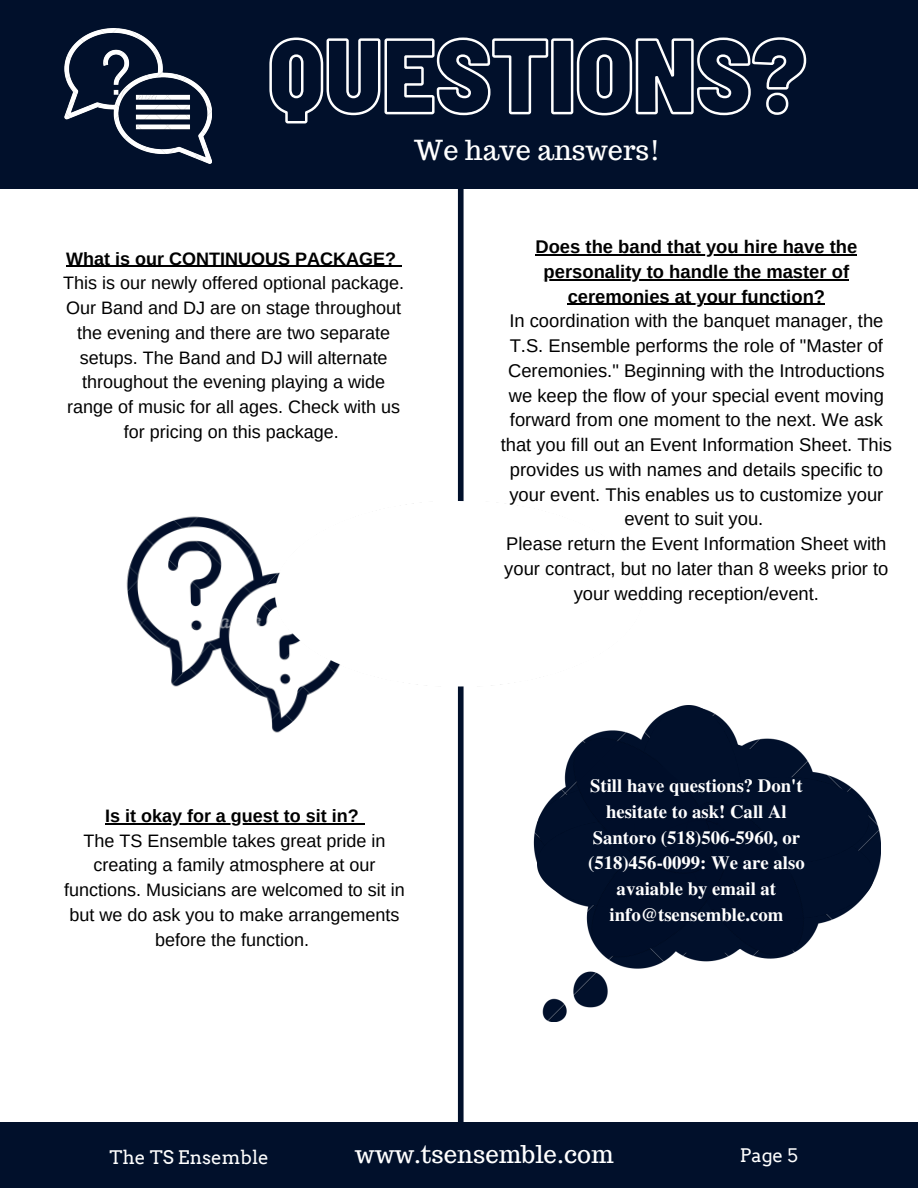
<style>
.page{position:relative;width:918px;height:1188px;background:#fff}
.page>*{position:absolute;margin:0;border:0;box-sizing:border-box;transform-origin:0 0}
.t1{font:27px "Trocchi";color:#fff}
.t2{font:24px "Trocchi";color:#fff}
.t3{font:700 18.75px/25.7px "Te X Gyre Termes";color:#fff;text-align:center}
.t4{font:18.75px "Arvo";color:#fff}
.t5{font:18.45px/24.8px "Arimo";color:#000;text-align:center}
.t6{font:700 18.45px/24.8px "Arimo";color:#000;text-align:center}
.t7{font:18px/24.8px "Arimo";color:#000;text-align:center}
.t8{font:700 18px "Arimo";color:#000}
</style>
<div class="page">
<div style="left:0;top:0;width:918px;height:188px;background:#01102b"></div>
<div style="left:0;top:1123px;width:918px;height:65px;background:#01102b"></div>
<img style="left:64px;top:29px;width:147px;height:135px">
<svg style="left:269px;top:37px;width:538px;height:87px"></svg>
<div style="left:458px;top:154px;width:6px;height:1000px;background:#01102b"></div>
<img style="left:126px;top:516px;width:197px;height:217px">
<img style="left:533px;top:738px;width:348px;height:284px">
<img style="left:826px;top:832px;width:47px;height:87px">
<img style="left:275px;top:502px;width:237px;height:184px">
<img style="left:743px;top:777px;width:126px;height:87px">
<hr style="left:66px;top:266px;width:330px;height:1px;background:#000">
<hr style="left:105px;top:823px;width:254px;height:1px;background:#000">
<hr style="left:535px;top:254px;width:322px;height:1px;background:#000">
<hr style="left:544px;top:279px;width:305px;height:1px;background:#000">
<hr style="left:568px;top:304px;width:257px;height:1px;background:#000">
<img style="left:537px;top:784px;width:13px;height:37px">
<img style="left:537px;top:821px;width:33px;height:86px">
<img style="left:659px;top:706px;width:84px;height:78px">
<img style="left:735px;top:784px;width:91px;height:192px">
<img style="left:570px;top:797px;width:183px;height:183px">
<img style="left:550px;top:716px;width:185px;height:181px">
<p class="t1" style="left:414px;top:133px;width:248px">We have answers!</p>
<p class="t8" style="left:66px;top:248px;width:331px">What is our CONTINUOUS PACKAGE?</p>
<p class="t7" style="left:63px;top:271px;width:342px">This is our newly offered optional package.<br>Our Band and DJ are on stage throughout the evening and there are two separate setups. The Band and DJ will alternate throughout the evening playing a wide range of music for all ages. Check with us for pricing on this package.</p>
<p class="t6" style="left:535px;top:234px;width:323px">Does the band that you hire have the personality to handle the master of ceremonies at your function?</p>
<p class="t5" style="left:501px;top:309px;width:393px">In coordination with the banquet manager, the T.S. Ensemble performs the role of "Master of Ceremonies." Beginning with the Introductions we keep the flow of your special event moving forward from one moment to the next. We ask that you fill out an Event Information Sheet. This provides us with names and details specific to your event. This enables us to customize your event to suit you.</p>
<p class="t5" style="left:504px;top:531px;width:386px">Please return the Event Information Sheet with your contract, but no later than 8 weeks prior to your wedding reception/event.</p>
<p class="t8" style="left:105px;top:806px;width:255px">Is it okay for a guest to sit in?</p>
<p class="t7" style="left:64px;top:828px;width:342px">The TS Ensemble takes great pride in creating a family atmosphere at our functions. Musicians are welcomed to sit in but we do ask you to make arrangements before the function.</p>
<p class="t3" style="left:588px;top:772px;width:218px">Still have questions? Don't hesitate to ask! Call Al<br>Santoro (518)506-5960, or (518)456-0099: We are also avaiable by email at info@tsensemble.com</p>
<p class="t2" style="left:355px;top:1139px;width:260px">www.tsensemble.com</p>
<p class="t4" style="left:110px;top:1146px;width:161px">The TS Ensemble</p>
<p class="t4" style="left:740px;top:1144px;width:59px">Page 5</p>
</div>
